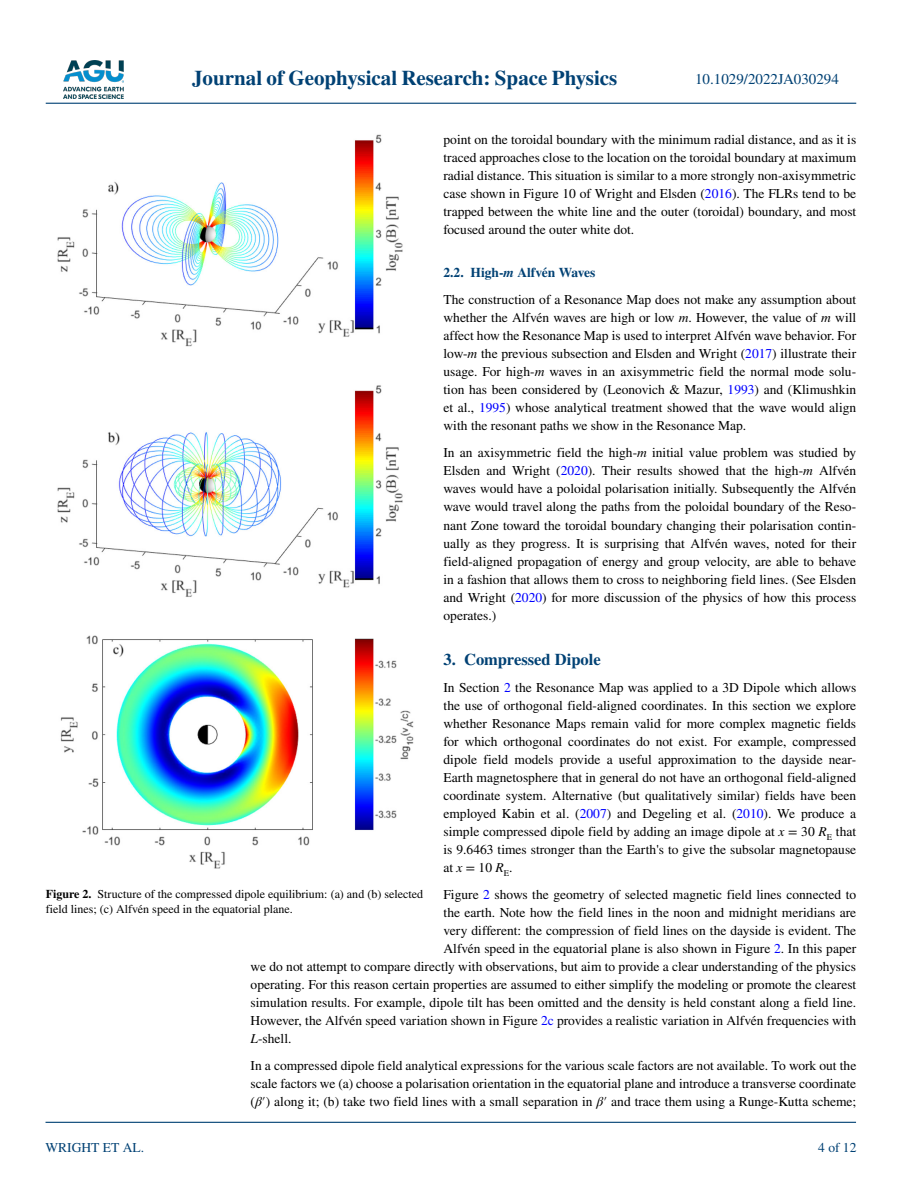
<style>
.page{position:relative;width:902px;height:1183px;background:#fff}
.page>*{position:absolute;margin:0;border:0;box-sizing:border-box;transform-origin:0 0}
.t1{font:700 21px "STIX";color:#004174}
.t2{font:700 16.5px "STIX";color:#004174}
.t3{font:15px "STIX";color:#004174}
.t4{font:13.5px/18px "STIX";color:#000;text-align:justify}
.t5{font:13.5px "STIX";color:#004174}
.t6{font:12px/15px "STIX";color:#000}
.s1{color:#00f}
.s2{font-weight:700;color:#004174}
.s3{font-weight:700;font-style:italic;color:#004174}
.s4{font-style:italic}
.s5{font-weight:700}
</style>
<div class="page">
<img style="left:63px;top:60px;width:60px;height:39px">
<hr style="left:46px;top:103px;width:810px;height:1px;background:#004174">
<hr style="left:45px;top:1121px;width:810px;height:1px;background:#004174">
<img style="left:57px;top:134px;width:357px;height:735px">
<h1 class="t1" style="left:192px;top:66px;width:427px">Journal of Geophysical Research: Space Physics</h1>
<p class="t3" style="left:695px;top:69px;width:145px">10.1029/2022JA030294</p>
<p class="t4" style="left:443px;top:131px;width:414px">point on the toroidal boundary with the minimum radial distance, and as it is traced approaches close to the location on the toroidal boundary at maximum radial distance. This situation is similar to a more strongly non-axisymmetric case shown in Figure 10 of Wright and Elsden (<span class="s1">2016</span>). The FLRs tend to be trapped between the white line and the outer (toroidal) boundary, and most focused around the outer white dot.</p>
<p class="t4" style="left:443px;top:260px;width:414px;line-height:27px"><span class="s2">2.2. High-</span><span class="s3">m</span> <span class="s2">Alfvén Waves<br></span>The construction of a Resonance Map does not make any assumption about</p>
<p class="t4" style="left:443px;top:309px;width:414px">whether the Alfvén waves are high or low <span class="s4">m</span>. However, the value of <span class="s4">m</span> will affect how the Resonance Map is used to interpret Alfvén wave behavior. For low-<span class="s4">m</span> the previous subsection and Elsden and Wright (<span class="s1">2017</span>) illustrate their usage. For high-<span class="s4">m</span> waves in an axisymmetric field the normal mode solu&shy;tion has been considered by (Leonovich &amp; Mazur, <span class="s1">1993</span>) and (Klimushkin et al., <span class="s1">1995</span>) whose analytical treatment showed that the wave would align with the resonant paths we show in the Resonance Map.</p>
<p class="t4" style="left:443px;top:444px;width:414px">In an axisymmetric field the high-<span class="s4">m</span> initial value problem was studied by Elsden and Wright (<span class="s1">2020</span>). Their results showed that the high-<span class="s4">m</span> Alfvén waves would have a poloidal polarisation initially. Subsequently the Alfvén wave would travel along the paths from the poloidal boundary of the Reso&shy;nant Zone toward the toroidal boundary changing their polarisation contin&shy;ually as they progress. It is surprising that Alfvén waves, noted for their field-aligned propagation of energy and group velocity, are able to behave in a fashion that allows them to cross to neighboring field lines. (See Elsden and Wright (<span class="s1">2020</span>) for more discussion of the physics of how this process operates.)</p>
<p class="t2" style="left:443px;top:649px;width:159px">3. Compressed Dipole</p>
<p class="t4" style="left:443px;top:679px;width:414px">In Section <span class="s1">2</span> the Resonance Map was applied to a 3D Dipole which allows the use of orthogonal field-aligned coordinates. In this section we explore whether Resonance Maps remain valid for more complex magnetic fields for which orthogonal coordinates do not exist. For example, compressed dipole field models provide a useful approximation to the dayside near-Earth magnetosphere that in general do not have an orthogonal field-aligned coordinate system. Alternative (but qualitatively similar) fields have been employed Kabin et al. (<span class="s1">2007</span>) and Degeling et al. (<span class="s1">2010</span>). We produce a simple compressed dipole field by adding an image dipole at <span class="s4">x</span> = 30 <span class="s4">R</span><sub>E</sub> that is 9.6463 times stronger than the Earth's to give the subsolar magnetopause at <span class="s4">x</span> = 10 <span class="s4">R</span><sub>E</sub>.</p>
<p class="t4" style="left:443px;top:886px;width:414px">Figure <span class="s1">2</span> shows the geometry of selected magnetic field lines connected to</p>
<p class="t4" style="left:443px;top:904px;width:414px">the earth. Note how the field lines in the noon and midnight meridians are</p>
<p class="t4" style="left:443px;top:922px;width:414px">very different: the compression of field lines on the dayside is evident. The</p>
<p class="t4" style="left:443px;top:940px;width:414px">Alfvén speed in the equatorial plane is also shown in Figure <span class="s1">2</span>. In this paper</p>
<p class="t4" style="left:250px;top:958px;width:607px">we do not attempt to compare directly with observations, but aim to provide a clear understanding of the physics</p>
<p class="t4" style="left:250px;top:976px;width:607px">operating. For this reason certain properties are assumed to either simplify the modeling or promote the clearest</p>
<p class="t4" style="left:250px;top:993px;width:607px">simulation results. For example, dipole tilt has been omitted and the density is held constant along a field line.</p>
<p class="t4" style="left:250px;top:1011px;width:607px">However, the Alfvén speed variation shown in Figure <span class="s1">2c</span> provides a realistic variation in Alfvén frequencies with</p>
<p class="t4" style="left:250px;top:1029px;width:42px"><span class="s4">L</span>-shell.</p>
<p class="t4" style="left:250px;top:1056px;width:607px">In a compressed dipole field analytical expressions for the various scale factors are not available. To work out the scale factors we (a) choose a polarisation orientation in the equatorial plane and introduce a transverse coordinate (<span class="s4">β</span>′) along it; (b) take two field lines with a small separation in <span class="s4">β</span>′ and trace them using a Runge-Kutta scheme;</p>
<p class="t6" style="left:46px;top:887px;width:379px"><span class="s5">Figure 2.</span> Structure of the compressed dipole equilibrium: (a) and (b) selected field lines; (c) Alfvén speed in the equatorial plane.</p>
<p class="t5" style="left:45px;top:1138px;width:100px">WRIGHT ET AL.</p>
<p class="t5" style="left:818px;top:1138px;width:40px">4 of 12</p>
</div>
